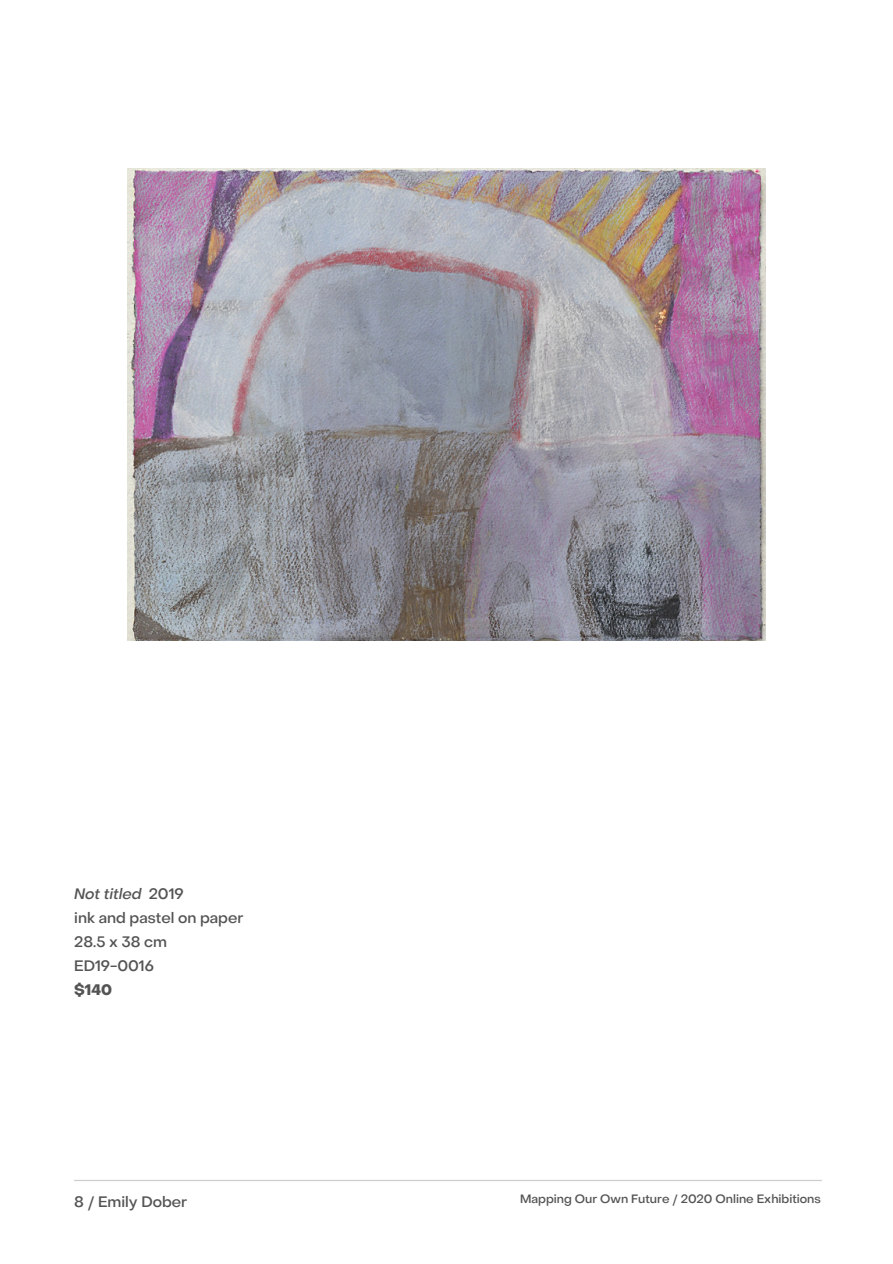
<style>
.page{position:relative;width:893px;height:1264px;background:#fff}
.page>*{position:absolute;margin:0;border:0;box-sizing:border-box;transform-origin:0 0}
.t1{font:500 15px "Object Sans";color:#545454}
.t2{font:italic 500 15px "Object Sans";color:#545454}
.t3{font:700 15px "Object Sans";color:#545454}
.t4{font:500 12px "Object Sans";color:#545454}
.s1{font-style:normal}
</style>
<div class="page">
<img style="left:127px;top:168px;width:638px;height:472px">
<p class="t2" style="left:74px;top:887px;width:111px">Not titled <span class="s1">2019</span></p>
<p class="t1" style="left:74px;top:911px;width:171px">ink and pastel on paper</p>
<p class="t1" style="left:74px;top:935px;width:94px">28.5 x 38 cm</p>
<p class="t1" style="left:74px;top:959px;width:81px">ED19-0016</p>
<p class="t3" style="left:74px;top:983px;width:39px">$140</p>
<p class="t1" style="left:74px;top:1196px;width:114px">8 / Emily Dober</p>
<p class="t4" style="left:520px;top:1194px;width:302px">Mapping Our Own Future / 2020 Online Exhibitions</p>
</div>
